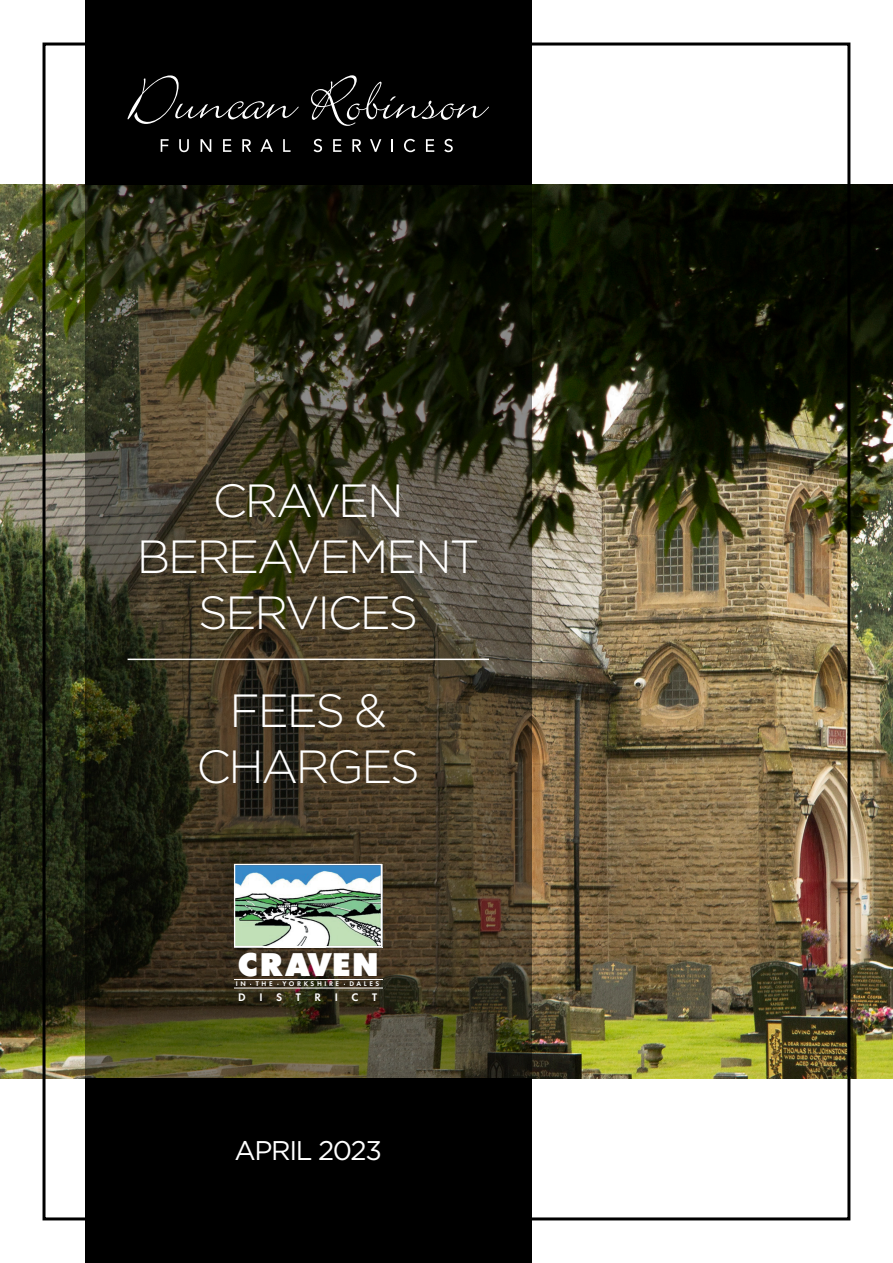
<style>
.page{position:relative;width:893px;height:1263px;background:#fff}
.page>*{position:absolute;margin:0;border:0;box-sizing:border-box;transform-origin:0 0}
.Main_heading__rule_b{font:300 46.5px/55.8px "Gotham";letter-spacing:-.05em;color:#fff;text-align:center}
.Main_heading{font:300 46.5px/55.8px "Gotham";letter-spacing:-.05em;color:#fff;text-align:center}
.t1{font:31.95px "Raiderfont";letter-spacing:-.025em;color:#fff}
.Other_info{font:27px "Gotham";letter-spacing:-.05em;color:#fff}
.t2{font:600 11.4px "Futura PT";letter-spacing:1.195em;color:#fff}
.t3{font:600 7.05px "Futura PT";letter-spacing:.365em;color:#fff}
</style>
<div class="page">
<img style="left:0;top:185px;width:893px;height:893px">
<svg style="left:85px;top:185px;width:446px;height:893px;background:#3a3521"></svg>
<div style="left:85px;top:0;width:446px;height:185px;background:#000"></div>
<div style="left:85px;top:1078px;width:446px;height:185px;background:#000"></div>
<svg style="left:314px;top:139px;width:8px;height:13px"></svg>
<svg style="left:333px;top:139px;width:8px;height:13px"></svg>
<svg style="left:352px;top:139px;width:9px;height:13px"></svg>
<svg style="left:370px;top:139px;width:11px;height:13px"></svg>
<svg style="left:391px;top:139px;width:2px;height:13px"></svg>
<svg style="left:404px;top:139px;width:11px;height:13px"></svg>
<svg style="left:426px;top:139px;width:8px;height:13px"></svg>
<svg style="left:444px;top:139px;width:9px;height:13px"></svg>
<svg style="left:161px;top:139px;width:8px;height:13px"></svg>
<svg style="left:179px;top:139px;width:10px;height:13px"></svg>
<svg style="left:201px;top:139px;width:10px;height:13px"></svg>
<svg style="left:223px;top:139px;width:8px;height:13px"></svg>
<svg style="left:242px;top:139px;width:9px;height:13px"></svg>
<svg style="left:260px;top:139px;width:13px;height:13px"></svg>
<svg style="left:283px;top:139px;width:8px;height:13px"></svg>
<svg style="left:311px;top:75px;width:178px;height:51px"></svg>
<svg style="left:128px;top:75px;width:171px;height:49px"></svg>
<hr style="left:128px;top:659px;width:361px;height:1px;background:#fff">
<img style="left:236px;top:866px;width:144px;height:79px">
<hr style="left:234px;top:979px;width:148px;height:1px;background:#fff">
<hr style="left:234px;top:987px;width:148px;height:1px;background:#fff">
<div style="left:234px;top:864px;width:148px;height:83px;border:1px solid #fff"></div>
<p class="Main_heading__rule_b" style="left:137px;top:472px;width:344px">CRAVEN<br>BEREAVEMENT<br>SERVICES</p>
<p class="Main_heading" style="left:197px;top:681px;width:225px">FEES &amp;<br>CHARGES</p>
<p class="t1" style="left:237px;top:949px;width:142px">CRAVEN</p>
<p class="t3" style="left:236px;top:979px;width:12px">I N</p>
<p class="t3" style="left:256px;top:979px;width:18px">THE</p>
<p class="t3" style="left:283px;top:979px;width:58px">YORKSHIRE</p>
<p class="t3" style="left:349px;top:979px;width:31px">DALES</p>
<p class="t2" style="left:238px;top:990px;width:141px">DISTRICT</p>
<p class="Other_info" style="left:235px;top:1133px;width:149px">APRIL 2023</p>
</div>
